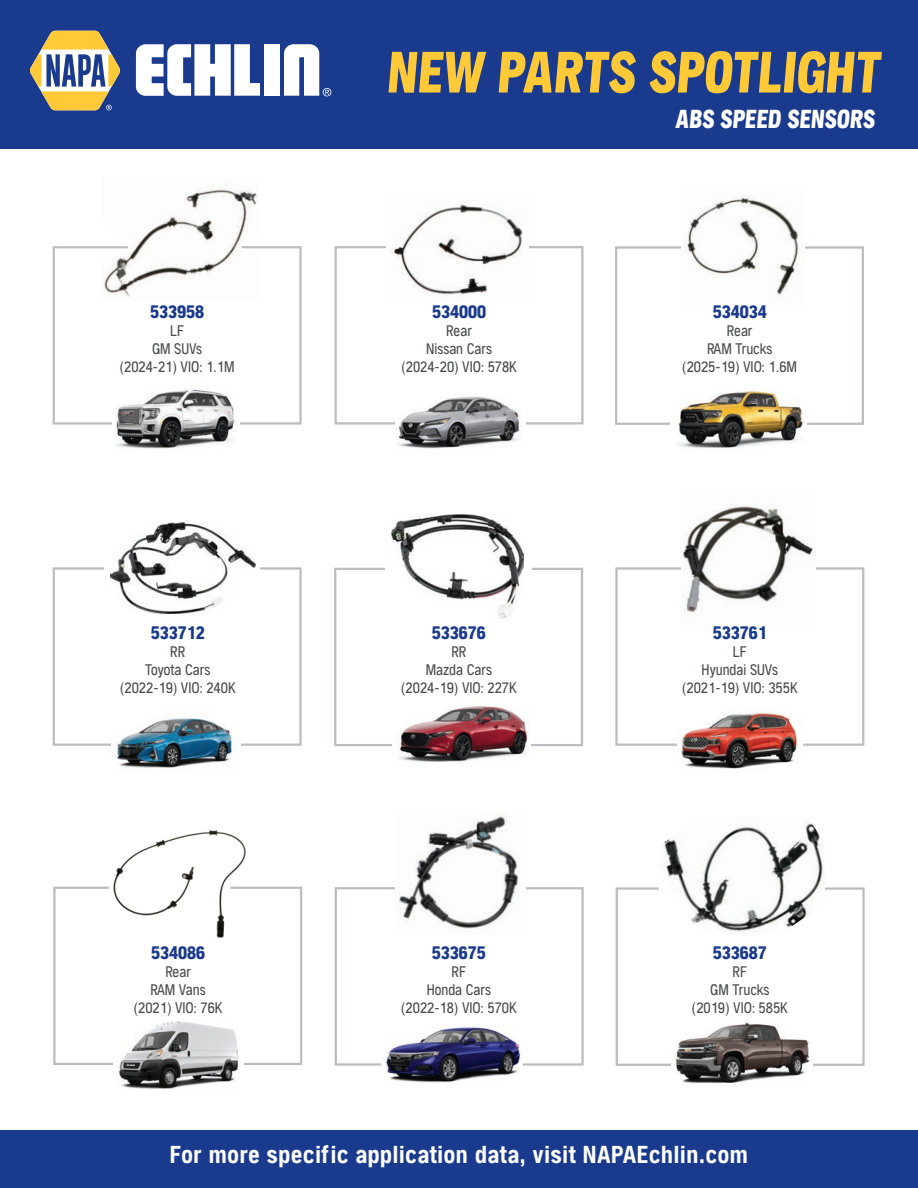
<style>
.page{position:relative;width:918px;height:1188px;background:#fff}
.page>*{position:absolute;margin:0;border:0;box-sizing:border-box;transform-origin:0 0}
.New_Parts_Spotlight{font:900 condensed 57px "NAPASANS";color:#ffc938;scale:.91 1}
.New_Parts_Spotlight-2{font:900 condensed 25.5px "NAPASANS";color:#fff;scale:.91 1}
.Subhead{font:700 condensed 24px "NAPASANS";letter-spacing:.03em;color:#fff}
.Part{font:800 condensed 18px "NAPASANS";color:#193a8d}
.Application{font:condensed 15px/18px "NAPASANS";color:#4b4c4d;text-align:center}
.Part-2{font:condensed 15px/18px "NAPASANS";color:#4b4c4d;text-align:center}
</style>
<div class="page">
<div style="left:0;top:0;width:918px;height:148px;background:#193a8d"></div>
<svg style="left:136px;top:44px;width:124px;height:52px"></svg>
<div style="left:265px;top:44px;width:15px;height:52px;background:#fff"></div>
<svg style="left:284px;top:44px;width:47px;height:52px"></svg>
<svg style="left:30px;top:31px;width:90px;height:79px"></svg>
<div style="left:0;top:1130px;width:918px;height:58px;background:#193a8d"></div>
<div style="left:334px;top:246px;width:250px;height:179px;border:2px solid #bcbdc0"></div>
<img style="left:396px;top:396px;width:129px;height:53px">
<img style="left:386px;top:204px;width:142px;height:91px">
<div style="left:335px;top:887px;width:249px;height:179px;border:2px solid #bcbdc0"></div>
<img style="left:395px;top:816px;width:131px;height:113px">
<img style="left:382px;top:1027px;width:141px;height:56px">
<div style="left:53px;top:887px;width:249px;height:178px;border:2px solid #bcbdc0"></div>
<img style="left:109px;top:829px;width:139px;height:109px">
<img style="left:113px;top:1021px;width:131px;height:68px">
<div style="left:53px;top:567px;width:249px;height:179px;border:2px solid #bcbdc0"></div>
<div style="left:104px;top:518px;width:156px;height:101px;background:#fff"></div>
<img style="left:111px;top:522px;width:145px;height:91px">
<img style="left:111px;top:718px;width:130px;height:50px">
<div style="left:616px;top:887px;width:249px;height:179px;border:2px solid #bcbdc0"></div>
<img style="left:659px;top:823px;width:166px;height:109px">
<img style="left:672px;top:1022px;width:141px;height:62px">
<div style="left:334px;top:568px;width:249px;height:178px;border:2px solid #bcbdc0"></div>
<div style="left:386px;top:511px;width:146px;height:112px;background:#fff"></div>
<img style="left:391px;top:514px;width:132px;height:105px">
<img style="left:393px;top:706px;width:137px;height:56px">
<div style="left:615px;top:567px;width:249px;height:179px;border:2px solid #bcbdc0"></div>
<img style="left:681px;top:506px;width:134px;height:107px">
<img style="left:678px;top:712px;width:124px;height:57px">
<div style="left:615px;top:246px;width:249px;height:179px;border:2px solid #bcbdc0"></div>
<img style="left:681px;top:196px;width:124px;height:100px">
<img style="left:670px;top:390px;width:136px;height:58px">
<div style="left:53px;top:246px;width:249px;height:179px;border:2px solid #bcbdc0"></div>
<img style="left:102px;top:188px;width:156px;height:109px">
<img style="left:112px;top:387px;width:127px;height:62px">
<p class="New_Parts_Spotlight" style="left:386px;top:40px;width:550px">NEW PARTS SPOTLIGHT</p>
<p class="Part" style="left:150px;top:301px;width:56px">533958</p>
<p class="Application" style="left:152px;top:322px;width:52px">LF<br>GM SUVs</p>
<p class="Application" style="left:120px;top:358px;width:116px">(2024-21) VIO: 1.1M</p>
<p class="Part" style="left:151px;top:623px;width:55px">533712</p>
<p class="Application" style="left:145px;top:643px;width:67px">RR<br>Toyota Cars</p>
<p class="Application" style="left:120px;top:679px;width:117px">(2022-19) VIO: 240K</p>
<p class="Part" style="left:151px;top:942px;width:56px">534086</p>
<p class="Application" style="left:150px;top:962px;width:57px">Rear<br>RAM Vans</p>
<p class="Application" style="left:134px;top:998px;width:90px">(2021) VIO: 76K</p>
<p class="Part" style="left:432px;top:301px;width:56px">534000</p>
<p class="Application" style="left:426px;top:322px;width:67px">Rear<br>Nissan Cars</p>
<p class="Application" style="left:401px;top:358px;width:117px">(2024-20) VIO: 578K</p>
<p class="Part" style="left:432px;top:623px;width:55px">533676</p>
<p class="Part-2" style="left:426px;top:643px;width:68px">RR<br>Mazda Cars</p>
<p class="Application" style="left:401px;top:679px;width:117px">(2024-19) VIO: 227K</p>
<p class="Part" style="left:432px;top:942px;width:55px">533675</p>
<p class="Application" style="left:427px;top:962px;width:66px">RF<br>Honda Cars</p>
<p class="Application" style="left:401px;top:998px;width:117px">(2022-18) VIO: 570K</p>
<p class="New_Parts_Spotlight-2" style="left:675px;top:104px;width:223px">ABS SPEED SENSORS</p>
<p class="Part" style="left:713px;top:301px;width:56px">534034</p>
<p class="Application" style="left:707px;top:322px;width:67px">Rear<br>RAM Trucks</p>
<p class="Application" style="left:682px;top:358px;width:116px">(2025-19) VIO: 1.6M</p>
<p class="Part" style="left:713px;top:623px;width:55px">533761</p>
<p class="Application" style="left:702px;top:643px;width:78px">LF<br>Hyundai SUVs</p>
<p class="Application" style="left:682px;top:679px;width:117px">(2021-19) VIO: 355K</p>
<p class="Part" style="left:713px;top:942px;width:55px">533687</p>
<p class="Application" style="left:710px;top:962px;width:61px">RF<br>GM Trucks</p>
<p class="Application" style="left:692px;top:998px;width:97px">(2019) VIO: 585K</p>
<p class="Subhead" style="left:170px;top:1140px;width:580px">For more specific application data, visit NAPAEchlin.com</p>
</div>
